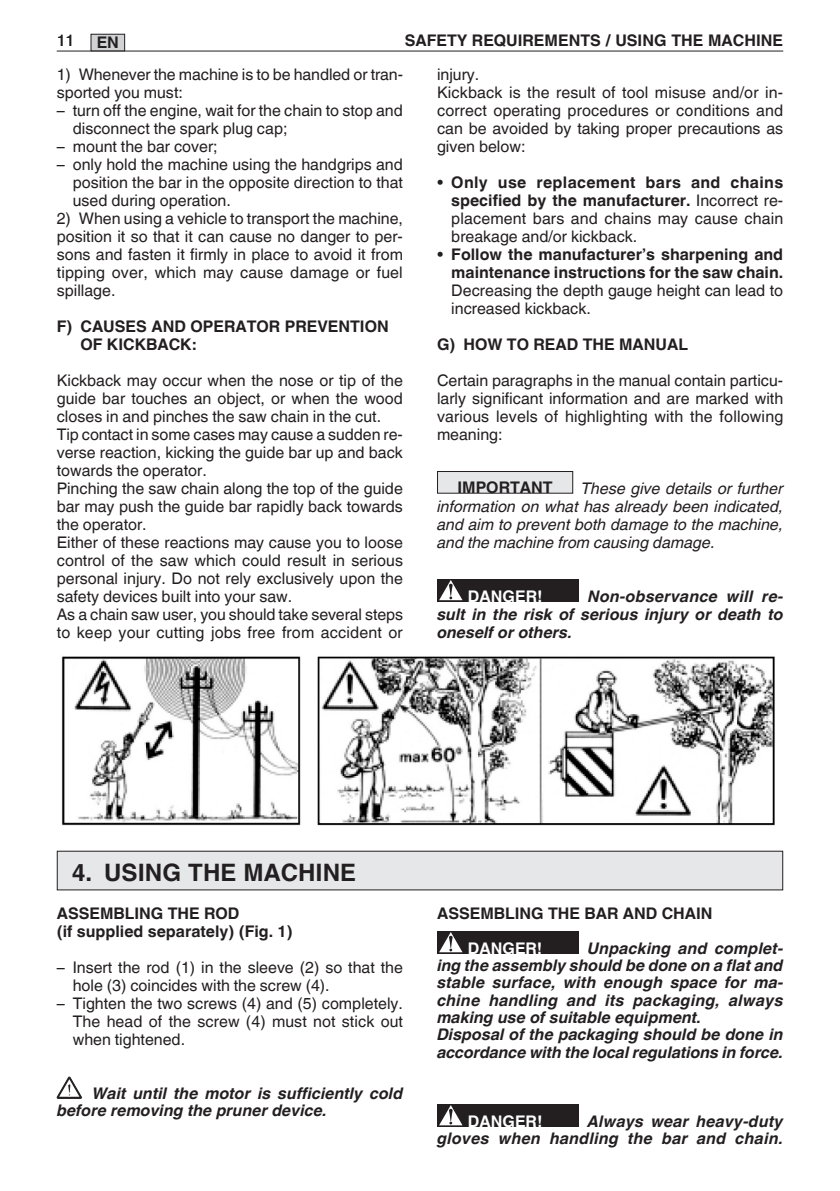
<style>
.page{position:relative;width:840px;height:1191px;background:#fff}
.page>*{position:absolute;margin:0;border:0;box-sizing:border-box;transform-origin:0 0}
.Normale{font:700 24px "Helvetica World";color:#231f20}
.Normale-2{font:16px/18px "Helvetica World";color:#231f20;text-align:justify}
.Normale-3{font:italic 700 16px/17.2px "Helvetica World";color:#231f20}
.Normale-4{font:700 16px/18px "Helvetica World";color:#231f20}
.TESTO{font:16px/18px "Helvetica World";letter-spacing:.01em;color:#231f20;text-align:justify}
.NOTA{font:italic 16px/18px "Helvetica World";color:#231f20;text-align:justify}
.TITOLINO{font:700 16px/18px "Helvetica World";color:#231f20}
.Normale-5{font:700 16px "Helvetica World";color:#fff}
.s1{font-weight:700}
.s2{font-weight:400}
</style>
<div class="page">
<svg style="left:57px;top:1077px;width:24px;height:21px"></svg>
<div style="left:437px;top:931px;width:28px;height:22px;background:#231f20"></div>
<svg style="left:439px;top:932px;width:23px;height:20px"></svg>
<svg style="left:448px;top:935px;width:4px;height:13px"></svg>
<div style="left:465px;top:931px;width:113px;height:22px;background:#231f20"></div>
<div style="left:437px;top:1104px;width:28px;height:22px;background:#231f20"></div>
<svg style="left:439px;top:1105px;width:23px;height:20px"></svg>
<svg style="left:448px;top:1108px;width:4px;height:13px"></svg>
<div style="left:465px;top:1104px;width:113px;height:22px;background:#231f20"></div>
<div style="left:437px;top:471px;width:135px;height:22px;background:#e6e7e9"></div>
<div style="left:437px;top:471px;width:136px;height:23px;border:1px solid #231f20"></div>
<svg style="left:437px;top:579px;width:28px;height:23px"></svg>
<svg style="left:439px;top:580px;width:23px;height:20px"></svg>
<svg style="left:448px;top:583px;width:4px;height:13px"></svg>
<div style="left:465px;top:579px;width:114px;height:23px;background:#231f20"></div>
<hr style="left:57px;top:51px;width:725px;height:1px;background:#231f20">
<div style="left:91px;top:34px;width:34px;height:17px;background:#d1d2d4"></div>
<div style="left:91px;top:34px;width:34px;height:17px;border:1px solid #231f20"></div>
<img style="left:61px;top:656px;width:714px;height:170px">
<div style="left:57px;top:851px;width:725px;height:39px;background:#e6e7e9"></div>
<div style="left:57px;top:850px;width:725px;height:40px;border:1px solid #231f20"></div>
<p class="Normale-4" style="left:97px;top:34px;width:24px">EN</p>
<p class="Normale-4" style="left:404px;top:31px;width:379px">SAFETY REQUIREMENTS / USING THE MACHINE</p>
<p class="Normale-2" style="left:57px;top:65px;width:346px">1) Whenever the machine is to be handled or tran&shy;sported you must:</p>
<p class="Normale-2" style="left:73px;top:101px;width:331px;text-indent:-16px">– turn off the engine, wait for the chain to stop and disconnect the spark plug cap;</p>
<p class="Normale-2" style="left:57px;top:137px;width:162px">– mount the bar cover;</p>
<p class="Normale-2" style="left:73px;top:155px;width:331px;text-indent:-16px">– only hold the machine using the handgrips and position the bar in the opposite direction to that used during operation.</p>
<p class="Normale-2" style="left:57px;top:209px;width:347px">2) When using a vehicle to transport the machine, position it so that it can cause no danger to per&shy;sons and fasten it firmly in place to avoid it from tipping over, which may cause damage or fuel spillage.</p>
<p class="TITOLINO" style="left:80px;top:317px;width:310px;text-indent:-24px">F) CAUSES AND OPERATOR PREVENTION<br>OF KICKBACK:</p>
<p class="Normale-2" style="left:57px;top:371px;width:347px">Kickback may occur when the nose or tip of the guide bar touches an object, or when the wood closes in and pinches the saw chain in the cut.</p>
<p class="Normale-2" style="left:57px;top:425px;width:347px">Tip contact in some cases may cause a sudden re&shy;verse reaction, kicking the guide bar up and back towards the operator.</p>
<p class="Normale-2" style="left:57px;top:479px;width:347px">Pinching the saw chain along the top of the guide bar may push the guide bar rapidly back towards the operator.</p>
<p class="Normale-2" style="left:57px;top:533px;width:347px">Either of these reactions may cause you to loose control of the saw which could result in serious personal injury. Do not rely exclusively upon the safety devices built into your saw.</p>
<p class="Normale-2" style="left:57px;top:605px;width:347px">As a chain saw user, you should take several steps to keep your cutting jobs free from accident or</p>
<p class="Normale-2" style="left:57px;top:31px;width:19px">11</p>
<p class="Normale-2" style="left:437px;top:65px;width:44px">injury.</p>
<p class="Normale-2" style="left:437px;top:83px;width:347px">Kickback is the result of tool misuse and/or in&shy;correct operating procedures or conditions and can be avoided by taking proper precautions as given below:</p>
<p class="Normale-2" style="left:451px;top:173px;width:333px;text-indent:-14px">• <span class="s1">Only use replacement bars and chains specified by the manufacturer.</span> Incorrect re&shy;placement bars and chains may cause chain breakage and/or kickback.</p>
<p class="Normale-4" style="left:451px;top:245px;width:333px;text-align:justify;text-indent:-14px"><span class="s2">•</span> Follow the manufacturer’s sharpening and maintenance instructions for the saw chain.<br><span class="s2">Decreasing the depth gauge height can lead to increased kickback.</span></p>
<p class="TITOLINO" style="left:437px;top:335px;width:252px">G) HOW TO READ THE MANUAL</p>
<p class="TESTO" style="left:437px;top:371px;width:347px">Certain paragraphs in the manual contain particu&shy;larly significant information and are marked with various levels of highlighting with the following meaning:</p>
<p class="Normale-4" style="left:457px;top:478px;width:97px">IMPORTANT</p>
<p class="NOTA" style="left:437px;top:479px;width:347px;text-indent:144px">These give details or further information on what has already been indicated, and aim to prevent both damage to the machine, and the machine from causing damage.</p>
<p class="Normale-5" style="left:467px;top:587px;width:76px">DANGER!</p>
<p class="Normale-3" style="left:437px;top:587px;width:347px;line-height:18px;text-align:justify;text-indent:151px">Non-observance will re&shy;sult in the risk of serious injury or death to oneself or others.</p>
<p class="Normale" style="left:72px;top:859px;width:286px">4. USING THE MACHINE</p>
<p class="Normale-4" style="left:57px;top:904px;width:237px">ASSEMBLING THE ROD<br>(if supplied separately) (Fig. 1)</p>
<p class="Normale-2" style="left:73px;top:958px;width:331px;text-indent:-16px">– Insert the rod (1) in the sleeve (2) so that the hole (3) coincides with the screw (4).</p>
<p class="Normale-2" style="left:73px;top:994px;width:331px;text-indent:-16px">– Tighten the two screws (4) and (5) completely.<br>The head of the screw (4) must not stick out when tightened.</p>
<p class="Normale-3" style="left:57px;top:1084px;width:347px;text-indent:35px">Wait until the motor is sufficiently cold before removing the pruner device.</p>
<p class="Normale-4" style="left:437px;top:904px;width:277px">ASSEMBLING THE BAR AND CHAIN</p>
<p class="Normale-5" style="left:467px;top:939px;width:76px">DANGER!</p>
<p class="Normale-3" style="left:437px;top:939px;width:347px;text-align:justify;text-indent:150px">Unpacking and complet&shy;ing the assembly should be done on a flat and stable surface, with enough space for ma&shy;chine handling and its packaging, always making use of suitable equipment.</p>
<p class="Normale-3" style="left:437px;top:1026px;width:347px">Disposal of the packaging should be done in accordance with the local regulations in force.</p>
<p class="Normale-5" style="left:467px;top:1112px;width:76px">DANGER!</p>
<p class="Normale-3" style="left:437px;top:1112px;width:347px;text-align:right">Always wear heavy-duty<br>gloves when handling the bar and chain.</p>
</div>
